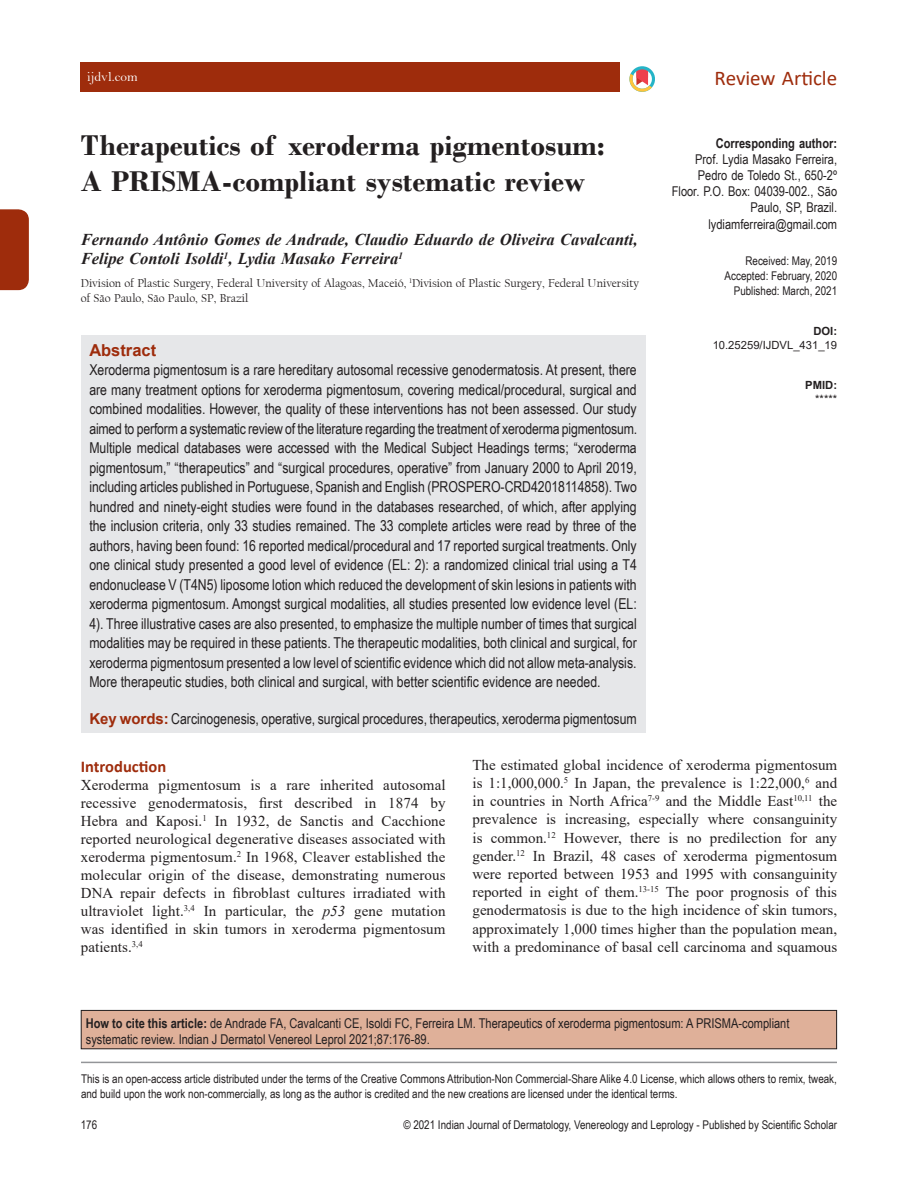
<style>
.page{position:relative;width:918px;height:1188px;background:#fff}
.page>*{position:absolute;margin:0;border:0;box-sizing:border-box;transform-origin:0 0}
.AT{font:700 30px/36px "Bodoni";color:#231f20}
.AH{font:21px "Calibri";color:#9e2c0c}
.AU{font:italic 700 16.5px/19.8px "Times New Roman";color:#231f20}
.t1{font:700 16.5px "Calibri";color:#9e2c0c}
.ABSH{font:700 16.5px "Arial";color:#9e2c0c}
.ABS_1{font:15px/19.5px "Arial Narrow";color:#231f20;text-align:justify}
.TX{font:15px/18.1px "Times New Roman";color:#231f20;text-align:justify}
.KWD{font:15px "Arial Narrow";color:#231f20}
.HTC{font:13.5px/16.5px "Arial Narrow";color:#231f20}
.ADD{font:13.5px/16.2px "Arial Narrow";color:#231f20;text-align:right}
.WEB_LINK{font:13.5px "Bell";color:#fff}
.CR{font:12px/15px "Arial Narrow";color:#231f20}
.AFF{font:12px/14.4px "Californian FB";color:#231f20}
.RF_Verso{font:12px "Arial Narrow";color:#231f20}
.HIS{font:12px/15px "Arial Narrow";color:#231f20;text-align:right}
.Folio_Verso{font:12px "Arial Narrow";color:#231f20}
.DOI{font:11.25px/14.2px "Arial";color:#231f20;text-align:right}
.DOI-2{font:700 11.25px/14.2px "Arial";color:#231f20;text-align:right}
.s1{font-family:"Arial";font-weight:700;color:#9e2c0c}
.s2{font-weight:700}
.s3{font-weight:400}
.s4{font-style:italic}
</style>
<div class="page">
<div style="left:0;top:209px;width:29px;height:81px;background:#9e2c0c"></div>
<div style="left:81px;top:62px;width:539px;height:30px;background:#9e2c0c"></div>
<svg style="left:629px;top:66px;width:26px;height:26px"></svg>
<div style="left:81px;top:335px;width:564px;height:397px;background:#e6e7e9"></div>
<div style="left:81px;top:1010px;width:756px;height:39px;background:#dfb099"></div>
<div style="left:81px;top:1010px;width:756px;height:39px;border:1px solid #231f20"></div>
<hr style="left:81px;top:1062px;width:756px;height:1px;background:#939598">
<p class="WEB_LINK" style="left:87px;top:69px;width:52px">ijdvl.com</p>
<p class="AH" style="left:715px;top:63px;width:124px">Review Article</p>
<p class="AT" style="left:81px;top:127px;width:526px">Therapeutics of xeroderma pigmentosum:<br>A PRISMA‑compliant systematic review</p>
<p class="AU" style="left:81px;top:229px;width:558px">Fernando Antônio Gomes de Andrade, Claudio Eduardo de Oliveira Cavalcanti,<br>Felipe Contoli Isoldi<sup>1</sup>, Lydia Masako Ferreira<sup>1</sup></p>
<p class="AFF" style="left:81px;top:276px;width:560px">Division of Plastic Surgery, Federal University of Alagoas, Maceió, <sup>1</sup>Division of Plastic Surgery, Federal University of São Paulo, São Paulo, SP, Brazil</p>
<p class="ABSH" style="left:89px;top:339px;width:68px">Abstract</p>
<p class="ABS_1" style="left:89px;top:360px;width:549px">Xeroderma pigmentosum is a rare hereditary autosomal recessive genodermatosis. At present, there are many treatment options for xeroderma pigmentosum, covering medical/procedural, surgical and combined modalities. However, the quality of these interventions has not been assessed. Our study aimed to perform a systematic review of the literature regarding the treatment of xeroderma pigmentosum.<br>Multiple medical databases were accessed with the Medical Subject Headings terms; “xeroderma pigmentosum,” “therapeutics” and “surgical procedures, operative” from January 2000 to April 2019, including articles published in Portuguese, Spanish and English (PROSPERO‑CRD42018114858). Two hundred and ninety‑eight studies were found in the databases researched, of which, after applying the inclusion criteria, only 33 studies remained. The 33 complete articles were read by three of the authors, having been found: 16 reported medical/procedural and 17 reported surgical treatments. Only one clinical study presented a good level of evidence (EL: 2): a randomized clinical trial using a T4 endonuclease V (T4N5) liposome lotion which reduced the development of skin lesions in patients with xeroderma pigmentosum. Amongst surgical modalities, all studies presented low evidence level (EL:<br>4). Three illustrative cases are also presented, to emphasize the multiple number of times that surgical modalities may be required in these patients. The therapeutic modalities, both clinical and surgical, for xeroderma pigmentosum presented a low level of scientific evidence which did not allow meta‑analysis.<br>More therapeutic studies, both clinical and surgical, with better scientific evidence are needed.</p>
<p class="KWD" style="left:89px;top:708px;width:549px"><span class="s1">Key words:</span> Carcinogenesis, operative, surgical procedures, therapeutics, xeroderma pigmentosum</p>
<p class="ADD" style="left:672px;top:134px;width:167px"><span class="s2">Corresponding author:<br></span>Prof. Lydia Masako Ferreira,<br>Pedro de Toledo St., 650‑2º<br>Floor. P.O. Box: 04039‑002., São<br>Paulo, SP, Brazil. lydiamferreira@gmail.com</p>
<p class="HIS" style="left:725px;top:253px;width:114px">Received: May, 2019<br>Accepted: February, 2020<br>Published: March, 2021</p>
<p class="DOI" style="left:713px;top:323px;width:126px"><span class="s2">DOI:<br></span>10.25259/IJDVL_431_19</p>
<p class="DOI-2" style="left:805px;top:378px;width:33px">PMID: <span class="s3">*****</span></p>
<h1 class="t1" style="left:81px;top:755px;width:87px">Introduction</h1>
<p class="TX" style="left:81px;top:775px;width:366px">Xeroderma pigmentosum is a rare inherited autosomal recessive genodermatosis, first described in 1874 by Hebra and Kaposi.<sup>1</sup> In 1932, de Sanctis and Cacchione reported neurological degenerative diseases associated with xeroderma pigmentosum.<sup>2</sup> In 1968, Cleaver established the molecular origin of the disease, demonstrating numerous DNA repair defects in fibroblast cultures irradiated with ultraviolet light.<sup>3,4</sup> In particular, the <span class="s4">p53</span> gene mutation was identified in skin tumors in xeroderma pigmentosum patients.<sup>3,4</sup></p>
<p class="TX" style="left:473px;top:755px;width:366px">The estimated global incidence of xeroderma pigmentosum is 1:1,000,000.<sup>5</sup> In Japan, the prevalence is 1:22,000,<sup>6</sup> and in countries in North Africa<sup>7‑9</sup> and the Middle East<sup>10,11</sup> the prevalence is increasing, especially where consanguinity is common.<sup>12</sup> However, there is no predilection for any gender.<sup>12</sup> In Brazil, 48 cases of xeroderma pigmentosum were reported between 1953 and 1995 with consanguinity reported in eight of them.<sup>13‑15</sup> The poor prognosis of this genodermatosis is due to the high incidence of skin tumors, approximately 1,000 times higher than the population mean, with a predominance of basal cell carcinoma and squamous</p>
<p class="HTC" style="left:86px;top:1014px;width:705px"><span class="s2">How to cite this article:</span> de Andrade FA, Cavalcanti CE, Isoldi FC, Ferreira LM. Therapeutics of xeroderma pigmentosum: A PRISMA‑compliant systematic review. Indian J Dermatol Venereol Leprol 2021;87:176-89.</p>
<p class="CR" style="left:81px;top:1070px;width:757px">This is an open-access article distributed under the terms of the Creative Commons Attribution-Non Commercial-Share Alike 4.0 License, which allows others to remix, tweak, and build upon the work non-commercially, as long as the author is credited and the new creations are licensed under the identical terms.</p>
<p class="Folio_Verso" style="left:81px;top:1116px;width:18px">176</p>
<p class="RF_Verso" style="left:403px;top:1116px;width:435px">© 2021 Indian Journal of Dermatology, Venereology and Leprology - Published by Scientific Scholar</p>
</div>
